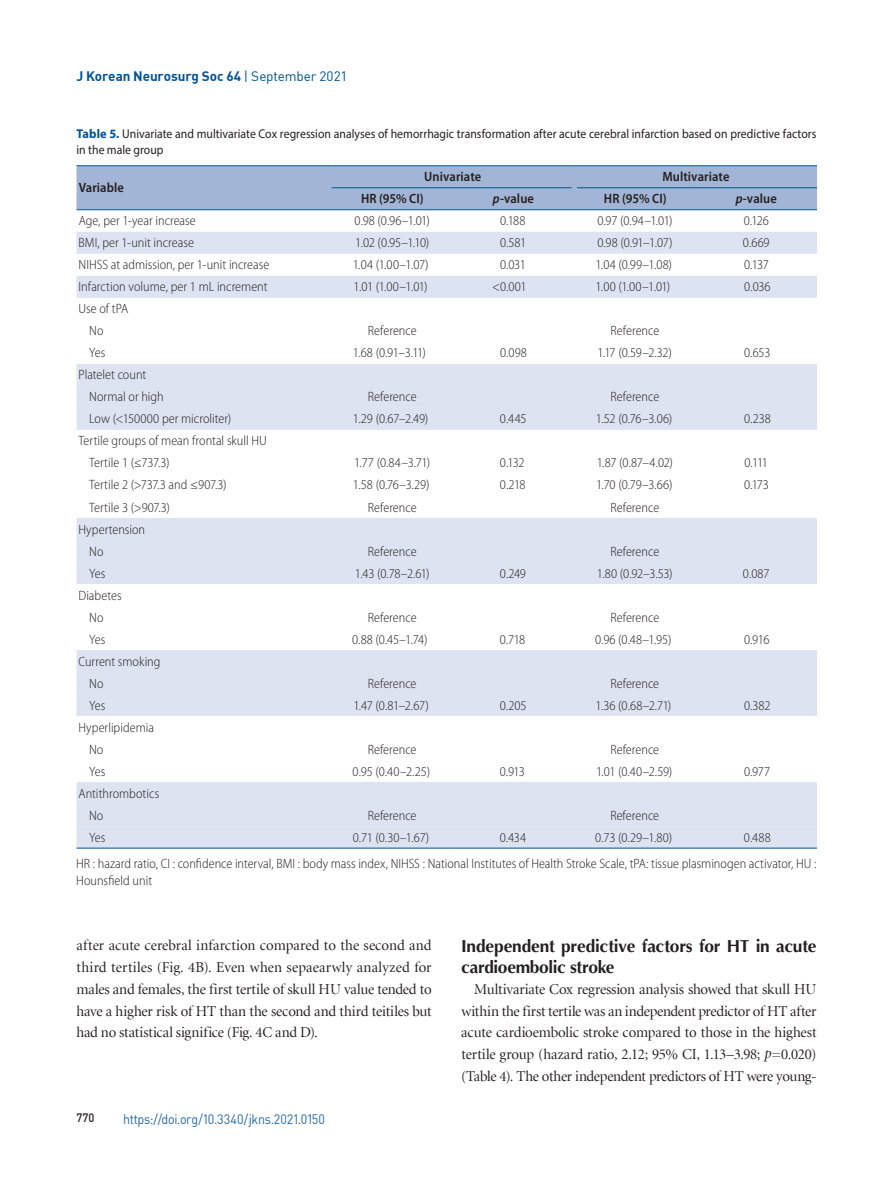
<style>
.page{position:relative;width:893px;height:1191px;background:#fff}
.page>*{position:absolute;margin:0;border:0;box-sizing:border-box;transform-origin:0 0}
.t1{font:700 17.25px/21.8px "Optima";letter-spacing:-.01em;color:#231f20}
.t2{font:15px/21.8px "Minion LT Display";letter-spacing:-.02em;color:#231f20;text-align:justify}
.t3{font:300 semi-condensed 13.5px/22px "Myriad Pro";color:#231f20}
.t4{font:600 semi-condensed 13.5px "Myriad Pro";letter-spacing:.005em;color:#231f20}
.t5{font:13.5px "DIN";letter-spacing:-.02em;color:#2369a5;scale:.93 1}
.t6{font:700 13.5px "DIN";letter-spacing:-.005em;color:#005495}
.t7{font:12.75px/16.5px "Myriad Pro";color:#231f20;scale:.92 1}
.t8{font:12px "Dinmed";color:#231f20;scale:.93 1}
.s1{font-weight:400}
.s2{font-weight:700;color:#005495}
.s3{font-style:italic}
.s4{font-family:"Minion LT";font-style:italic}
</style>
<div class="page">
<div style="left:77px;top:166px;width:740px;height:43px;background:#a3b5d6"></div>
<svg style="left:77px;top:232px;width:740px;height:66px;fill:#dde3f0"></svg>
<div style="left:77px;top:364px;width:740px;height:22px;background:#dde3f0"></div>
<svg style="left:77px;top:386px;width:740px;height:461px;fill:#dde3f0"></svg>
<hr style="left:577px;top:187px;width:119px;height:1px;background:#005495">
<hr style="left:696px;top:187px;width:121px;height:1px;background:#005495">
<hr style="left:332px;top:187px;width:121px;height:1px;background:#005495">
<hr style="left:453px;top:187px;width:119px;height:1px;background:#005495">
<hr style="left:77px;top:847px;width:255px;height:1px;background:#005495">
<hr style="left:332px;top:847px;width:121px;height:1px;background:#005495">
<hr style="left:453px;top:847px;width:121px;height:1px;background:#005495">
<hr style="left:574px;top:847px;width:122px;height:1px;background:#005495">
<hr style="left:696px;top:847px;width:121px;height:1px;background:#005495">
<div style="left:572px;top:166px;width:5px;height:22px;background:#a3b5d6"></div>
<div style="left:572px;top:188px;width:5px;height:21px;background:#a3b5d6"></div>
<hr style="left:77px;top:165px;width:255px;height:1px;background:#005495">
<hr style="left:77px;top:209px;width:255px;height:1px;background:#005495">
<hr style="left:332px;top:165px;width:121px;height:1px;background:#005495">
<hr style="left:453px;top:165px;width:121px;height:1px;background:#005495">
<hr style="left:574px;top:165px;width:122px;height:1px;background:#005495">
<hr style="left:696px;top:165px;width:121px;height:1px;background:#005495">
<hr style="left:332px;top:209px;width:121px;height:1px;background:#005495">
<hr style="left:453px;top:209px;width:121px;height:1px;background:#005495">
<hr style="left:574px;top:209px;width:122px;height:1px;background:#005495">
<hr style="left:696px;top:209px;width:121px;height:1px;background:#005495">
<p class="t6" style="left:76px;top:68px;width:272px">J Korean Neurosurg Soc 64 <span class="s1">| September 2021</span></p>
<p class="t7" style="left:77px;top:125px;width:806px"><span class="s2">Table 5.</span> Univariate and multivariate Cox regression analyses of hemorrhagic transformation after acute cerebral infarction based on predictive factors in the male group</p>
<p class="t4" style="left:79px;top:179px;width:47px">Variable</p>
<p class="t4" style="left:424px;top:168px;width:59px">Univariate</p>
<p class="t4" style="left:662px;top:168px;width:69px">Multivariate</p>
<p class="t4" style="left:361px;top:190px;width:64px">HR (95% CI)</p>
<p class="t4" style="left:493px;top:190px;width:43px"><span class="s3">p</span>-value</p>
<p class="t4" style="left:604px;top:190px;width:64px">HR (95% CI)</p>
<p class="t4" style="left:736px;top:190px;width:43px"><span class="s3">p</span>-value</p>
<p class="t3" style="left:79px;top:210px;width:119px">Age, per 1-year increase</p>
<p class="t3" style="left:355px;top:210px;width:77px">0.98 (0.96–1.01)</p>
<p class="t3" style="left:500px;top:210px;width:27px">0.188</p>
<p class="t3" style="left:597px;top:210px;width:77px">0.97 (0.94–1.01)</p>
<p class="t3" style="left:744px;top:210px;width:26px">0.126</p>
<p class="t3" style="left:79px;top:232px;width:117px">BMI, per 1-unit increase</p>
<p class="t3" style="left:355px;top:232px;width:76px">1.02 (0.95–1.10)</p>
<p class="t3" style="left:500px;top:232px;width:28px">0.581</p>
<p class="t3" style="left:597px;top:232px;width:77px">0.98 (0.91–1.07)</p>
<p class="t3" style="left:743px;top:232px;width:28px">0.669</p>
<p class="t3" style="left:79px;top:254px;width:192px">NIHSS at admission, per 1-unit increase</p>
<p class="t3" style="left:353px;top:254px;width:77px">1.04 (1.00–1.07)</p>
<p class="t3" style="left:500px;top:254px;width:27px">0.031</p>
<p class="t3" style="left:595px;top:254px;width:78px">1.04 (0.99–1.08)</p>
<p class="t3" style="left:744px;top:254px;width:26px">0.137</p>
<p class="t3" style="left:79px;top:276px;width:190px">Infarction volume, per 1 mL increment</p>
<p class="t3" style="left:354px;top:276px;width:76px">1.01 (1.00–1.01)</p>
<p class="t3" style="left:492px;top:276px;width:36px">&lt;0.001</p>
<p class="t3" style="left:595px;top:276px;width:76px">1.00 (1.00–1.01)</p>
<p class="t3" style="left:744px;top:276px;width:28px">0.036</p>
<p class="t3" style="left:89px;top:298px;width:41px;text-indent:-11px">Use of tPA<br>No</p>
<p class="t3" style="left:368px;top:320px;width:50px">Reference</p>
<p class="t3" style="left:610px;top:320px;width:50px">Reference</p>
<p class="t3" style="left:89px;top:342px;width:18px">Yes</p>
<p class="t3" style="left:353px;top:342px;width:75px">1.68 (0.91–3.11)</p>
<p class="t3" style="left:500px;top:342px;width:28px">0.098</p>
<p class="t3" style="left:597px;top:342px;width:76px">1.17 (0.59–2.32)</p>
<p class="t3" style="left:744px;top:342px;width:28px">0.653</p>
<p class="t3" style="left:89px;top:364px;width:76px;text-indent:-11px">Platelet count<br>Normal or high</p>
<p class="t3" style="left:368px;top:386px;width:50px">Reference</p>
<p class="t3" style="left:610px;top:386px;width:50px">Reference</p>
<p class="t3" style="left:89px;top:408px;width:144px">Low (&lt;150000 per microliter)</p>
<p class="t3" style="left:353px;top:408px;width:77px">1.29 (0.67–2.49)</p>
<p class="t3" style="left:500px;top:408px;width:28px">0.445</p>
<p class="t3" style="left:596px;top:408px;width:78px">1.52 (0.76–3.06)</p>
<p class="t3" style="left:744px;top:408px;width:28px">0.238</p>
<p class="t3" style="left:89px;top:430px;width:179px;text-indent:-11px">Tertile groups of mean frontal skull HU<br>Tertile 1 (≤737.3)</p>
<p class="t3" style="left:354px;top:452px;width:78px">1.77 (0.84–3.71)</p>
<p class="t3" style="left:500px;top:452px;width:26px">0.132</p>
<p class="t3" style="left:597px;top:452px;width:78px">1.87 (0.87–4.02)</p>
<p class="t3" style="left:744px;top:452px;width:25px">0.111</p>
<p class="t3" style="left:89px;top:474px;width:139px">Tertile 2 (&gt;737.3 and ≤907.3)</p>
<p class="t3" style="left:353px;top:474px;width:78px">1.58 (0.76–3.29)</p>
<p class="t3" style="left:500px;top:474px;width:27px">0.218</p>
<p class="t3" style="left:596px;top:474px;width:78px">1.70 (0.79–3.66)</p>
<p class="t3" style="left:744px;top:474px;width:26px">0.173</p>
<p class="t3" style="left:89px;top:496px;width:82px">Tertile 3 (&gt;907.3)</p>
<p class="t3" style="left:368px;top:496px;width:50px">Reference</p>
<p class="t3" style="left:610px;top:496px;width:50px">Reference</p>
<p class="t3" style="left:89px;top:518px;width:58px;text-indent:-11px">Hypertension<br>No</p>
<p class="t3" style="left:368px;top:540px;width:50px">Reference</p>
<p class="t3" style="left:610px;top:540px;width:50px">Reference</p>
<p class="t3" style="left:89px;top:562px;width:18px">Yes</p>
<p class="t3" style="left:355px;top:562px;width:76px">1.43 (0.78–2.61)</p>
<p class="t3" style="left:500px;top:562px;width:27px">0.249</p>
<p class="t3" style="left:597px;top:562px;width:77px">1.80 (0.92–3.53)</p>
<p class="t3" style="left:743px;top:562px;width:28px">0.087</p>
<p class="t3" style="left:79px;top:584px;width:45px;text-align:center">Diabetes<br>No</p>
<p class="t3" style="left:368px;top:606px;width:50px">Reference</p>
<p class="t3" style="left:610px;top:606px;width:50px">Reference</p>
<p class="t3" style="left:89px;top:628px;width:18px">Yes</p>
<p class="t3" style="left:352px;top:628px;width:77px">0.88 (0.45–1.74)</p>
<p class="t3" style="left:500px;top:628px;width:27px">0.718</p>
<p class="t3" style="left:595px;top:628px;width:78px">0.96 (0.48–1.95)</p>
<p class="t3" style="left:744px;top:628px;width:27px">0.916</p>
<p class="t3" style="left:89px;top:650px;width:73px;text-indent:-11px">Current smoking<br>No</p>
<p class="t3" style="left:368px;top:672px;width:50px">Reference</p>
<p class="t3" style="left:610px;top:672px;width:50px">Reference</p>
<p class="t3" style="left:89px;top:694px;width:18px">Yes</p>
<p class="t3" style="left:353px;top:694px;width:77px">1.47 (0.81–2.67)</p>
<p class="t3" style="left:500px;top:694px;width:28px">0.205</p>
<p class="t3" style="left:596px;top:694px;width:77px">1.36 (0.68–2.71)</p>
<p class="t3" style="left:744px;top:694px;width:28px">0.382</p>
<p class="t3" style="left:89px;top:716px;width:66px;text-indent:-11px">Hyperlipidemia<br>No</p>
<p class="t3" style="left:368px;top:738px;width:50px">Reference</p>
<p class="t3" style="left:610px;top:738px;width:50px">Reference</p>
<p class="t3" style="left:89px;top:760px;width:18px">Yes</p>
<p class="t3" style="left:353px;top:760px;width:79px">0.95 (0.40–2.25)</p>
<p class="t3" style="left:500px;top:760px;width:27px">0.913</p>
<p class="t3" style="left:596px;top:760px;width:78px">1.01 (0.40–2.59)</p>
<p class="t3" style="left:744px;top:760px;width:28px">0.977</p>
<p class="t3" style="left:89px;top:782px;width:72px;text-indent:-11px">Antithrombotics<br>No</p>
<p class="t3" style="left:368px;top:804px;width:50px">Reference</p>
<p class="t3" style="left:610px;top:804px;width:50px">Reference</p>
<p class="t3" style="left:89px;top:826px;width:18px">Yes</p>
<p class="t3" style="left:353px;top:826px;width:78px">0.71 (0.30–1.67)</p>
<p class="t3" style="left:500px;top:826px;width:28px">0.434</p>
<p class="t3" style="left:595px;top:826px;width:78px">0.73 (0.29–1.80)</p>
<p class="t3" style="left:76px;top:823px;width:742px;line-height:26.7px;text-indent:668px">0.488<br>HR : hazard ratio, CI : confidence interval, BMI : body mass index, NIHSS : National Institutes of Health Stroke Scale, tPA: tissue plasminogen activator, HU :</p>
<p class="t3" style="left:76px;top:869px;width:77px">Hounsfield unit</p>
<p class="t2" style="left:76px;top:935px;width:357px">after acute cerebral infarction compared to the second and third tertiles (Fig. 4B). Even when sepaearwly analyzed for males and females, the first tertile of skull HU value tended to have a higher risk of HT than the second and third teitiles but had no statistical significe (Fig. 4C and D).</p>
<p class="t1" style="left:461px;top:935px;width:357px">Independent predictive factors for HT in acute cardioembolic stroke</p>
<p class="t2" style="left:461px;top:978px;width:357px;text-indent:13px">Multivariate Cox regression analysis showed that skull HU within the first tertile was an independent predictor of HT after acute cardioembolic stroke compared to those in the highest tertile group (hazard ratio, 2.12; 95% CI, 1.13–3.98; <span class="s4">p</span>=0.020) (Table 4). The other independent predictors of HT were young-</p>
<p class="t8" style="left:77px;top:1109px;width:21px">770</p>
<p class="t5" style="left:123px;top:1110px;width:219px">https://doi.org/10.3340/jkns.2021.0150</p>
</div>
